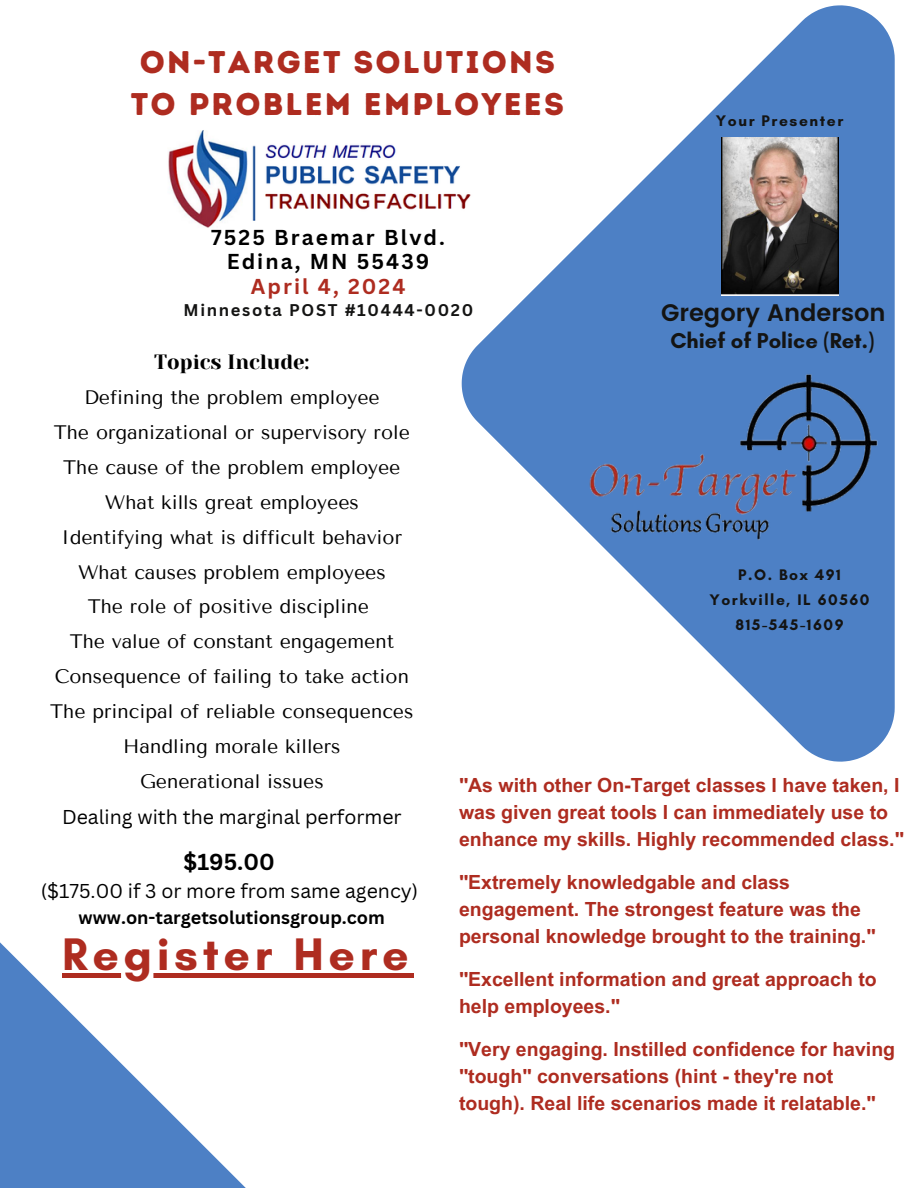
<style>
.page{position:relative;width:918px;height:1188px;background:#fff}
.page>*{position:absolute;margin:0;border:0;box-sizing:border-box;transform-origin:0 0}
.t1{font:700 46.5px "Glacial Indifference";letter-spacing:.1em;color:#ae2c20}
.t2{font:31.35px "Intro Rust Base";letter-spacing:.07em;color:#ae2c20}
.t3{font:600 23.85px "Poppins";color:#141413}
.t4{font:700 22.5px "Canva Sans";color:#000}
.t5{font:700 21.9px "Glacial Indifference";color:#141413}
.t6{font:700 21px "Canva Sans";letter-spacing:.1em;color:#000}
.t7{font:700 21px "Canva Sans";letter-spacing:.1em;color:#ae2c20}
.t8{font:20.55px "Yeseva One";color:#000}
.t9{font:700 19.5px/27px "Arial MT Pro";color:#ae2c20}
.t10{font:19.5px "Tenor Sans";color:#000}
.t11{font:19.5px "Canva Sans";color:#000}
.t12{font:700 18px "Canva Sans";color:#000}
.t13{font:700 16.5px "Canva Sans";letter-spacing:.1em;color:#141413}
.t14{font:700 15.6px "Glacial Indifference";letter-spacing:.1em;color:#141413}
</style>
<div class="page">
<svg style="left:462px;top:5px;width:433px;height:757px"></svg>
<svg style="left:0;top:942px;width:325px;height:246px"></svg>
<img style="left:582px;top:370px;width:301px;height:179px">
<img style="left:168px;top:123px;width:322px;height:116px">
<img style="left:721px;top:138px;width:117px;height:157px">
<hr style="left:62px;top:974px;width:351px;height:4px;background:#ae2c20">
<p class="t2" style="left:140px;top:43px;width:417px">ON-TARGET SOLUTIONS</p>
<p class="t2" style="left:131px;top:85px;width:435px">TO PROBLEM EMPLOYEES</p>
<p class="t14" style="left:716px;top:111px;width:129px">Your Presenter</p>
<p class="t6" style="left:211px;top:222px;width:235px">7525 Braemar Blvd.</p>
<p class="t6" style="left:227px;top:247px;width:204px">Edina, MN 55439</p>
<p class="t7" style="left:251px;top:272px;width:156px">April 4, 2024</p>
<p class="t13" style="left:184px;top:298px;width:291px">Minnesota POST #10444-0020</p>
<p class="t3" style="left:661px;top:299px;width:226px">Gregory Anderson</p>
<p class="t5" style="left:670px;top:328px;width:205px">Chief of Police (Ret.)</p>
<p class="t8" style="left:154px;top:350px;width:157px">Topics Include:</p>
<p class="t10" style="left:84px;top:386px;width:297px">Defining the problem employee</p>
<p class="t10" style="left:54px;top:421px;width:357px">The organizational or supervisory role</p>
<p class="t10" style="left:63px;top:456px;width:339px">The cause of the problem employee</p>
<p class="t10" style="left:105px;top:491px;width:255px">What kills great employees</p>
<p class="t10" style="left:62px;top:526px;width:342px">Identifying what is difficult behavior</p>
<p class="t10" style="left:78px;top:561px;width:309px">What causes problem employees</p>
<p class="t10" style="left:88px;top:595px;width:283px">The role of positive discipline</p>
<p class="t10" style="left:70px;top:630px;width:326px">The value of constant engagement</p>
<p class="t10" style="left:55px;top:665px;width:356px">Consequence of failing to take action</p>
<p class="t10" style="left:50px;top:700px;width:365px">The principal of reliable consequences</p>
<p class="t10" style="left:123px;top:735px;width:219px">Handling morale killers</p>
<p class="t10" style="left:140px;top:770px;width:185px">Generational issues</p>
<p class="t9" style="left:459px;top:774px;width:446px">"As with other On-Target classes I have taken, I was given great tools I can immediately use to enhance my skills. Highly recommended class."</p>
<p class="t9" style="left:459px;top:871px;width:418px">"Extremely knowledgable and class engagement. The strongest feature was the personal knowledge brought to the training."</p>
<p class="t9" style="left:459px;top:968px;width:419px">"Excellent information and great approach to help employees."</p>
<p class="t9" style="left:459px;top:1038px;width:438px">"Very engaging. Instilled confidence for having "tough" conversations (hint - they're not tough). Real life scenarios made it relatable."</p>
<p class="t14" style="left:738px;top:565px;width:104px">P.O. Box 491</p>
<p class="t14" style="left:709px;top:590px;width:162px">Yorkville, IL 60560</p>
<p class="t14" style="left:735px;top:615px;width:110px">815-545-1609</p>
<p class="t11" style="left:62px;top:803px;width:341px">Dealing with the marginal performer</p>
<p class="t4" style="left:184px;top:846px;width:93px">$195.00</p>
<p class="t11" style="left:41px;top:877px;width:379px">($175.00 if 3 or more from same agency)</p>
<p class="t12" style="left:79px;top:905px;width:308px">www.on-targetsolutionsgroup.com</p>
<p class="t1" style="left:62px;top:926px;width:348px">Register Here</p>
</div>
